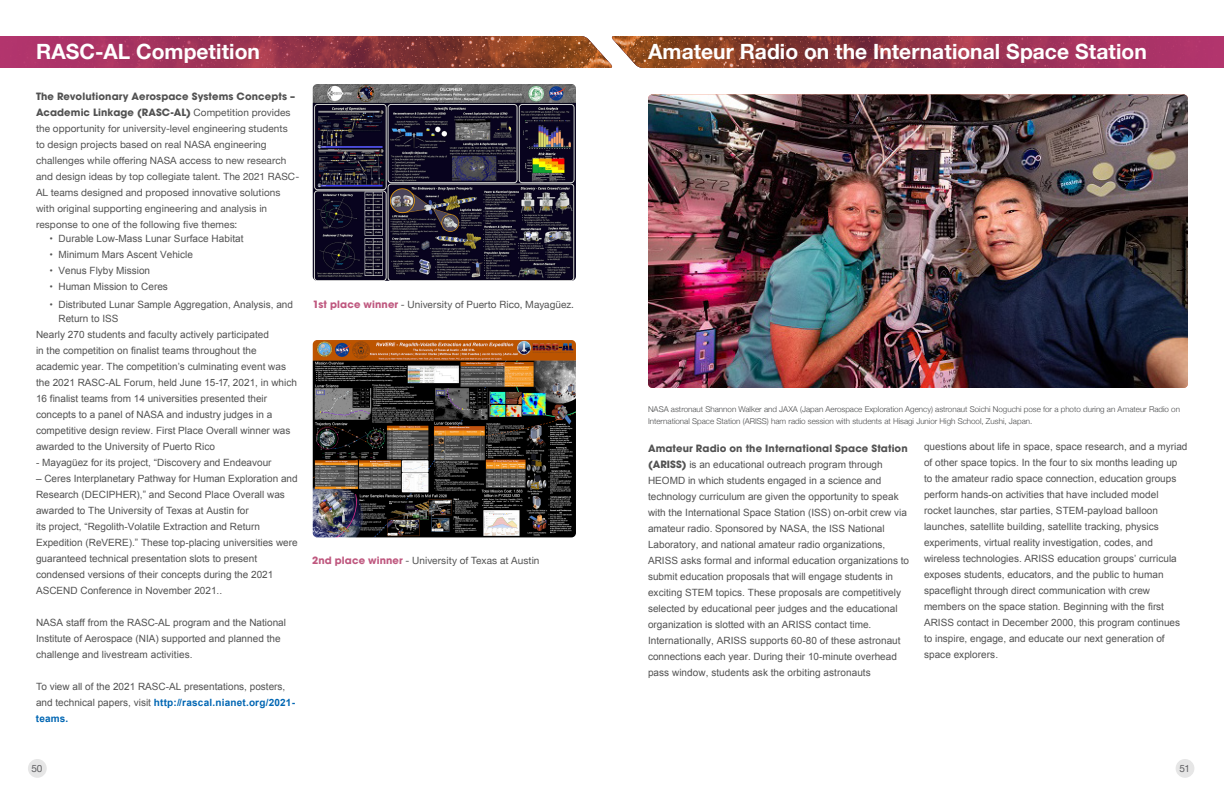
<style>
.page{position:relative;width:1224px;height:792px;background:#fff}
.page>*{position:absolute;margin:0;border:0;box-sizing:border-box;transform-origin:0 0}
.H4_Title{font:700 21px "Helvetica Neue";letter-spacing:.005em;color:#fff}
.Bodycopy{font:10px/16px "Arial";color:#525252}
.Bodycopy-2{font:10px/16px "Helvetica Neue";letter-spacing:.005em;color:#525252}
.t1{font:10px "Helvetica Neue";color:#606063}
.CAPTIONS{font:300 8px/12px "Helvetica Neue";color:#4b4c4d}
.s1{font-family:"ITC Avant Garde Pro";font-weight:700}
.s2{font-family:"Helvetica Neue"}
.s3{font-weight:700;color:#0166b3}
.s4{font-family:"ITC Avant Garde Pro";font-weight:700;color:#bf587f}
</style>
<div class="page">
<svg style="left:613px;top:36px;width:611px;height:32px;background:#993c4a"></svg>
<img style="left:0;top:36px;width:613px;height:32px">
<img style="left:313px;top:84px;width:263px;height:197px">
<img style="left:313px;top:340px;width:263px;height:197px">
<img style="left:648px;top:94px;width:540px;height:294px">
<div style="left:28px;top:759px;width:19px;height:19px;background:#e6e6e6;border-radius:50%"></div>
<div style="left:1176px;top:759px;width:18px;height:19px;background:#e6e6e6;border-radius:50%"></div>
<p class="H4_Title" style="left:36px;top:35px;width:226px">RASC-AL Competition</p>
<p class="Bodycopy-2" style="left:36px;top:89px;width:265px"><span class="s1">The Revolutionary Aerospace Systems Concepts – Academic Linkage (RASC-AL)</span> Competition provides the opportunity for university-level engineering students<br>to design projects based on real NASA engineering challenges while offering NASA access to new research and design ideas by top collegiate talent. The 2021 RASC-AL teams designed and proposed innovative solutions with original supporting engineering and analysis in response to one of the following five themes:</p>
<p class="Bodycopy" style="left:50px;top:231px;width:196px"><span class="s2">•</span> Durable Low-Mass Lunar Surface Habitat</p>
<p class="Bodycopy" style="left:50px;top:247px;width:145px"><span class="s2">•</span> Minimum Mars Ascent Vehicle</p>
<p class="Bodycopy" style="left:50px;top:263px;width:102px"><span class="s2">•</span> Venus Flyby Mission</p>
<p class="Bodycopy" style="left:50px;top:279px;width:120px"><span class="s2">•</span> Human Mission to Ceres</p>
<p class="Bodycopy" style="left:50px;top:297px;width:245px"><span class="s2">•</span> Distributed Lunar Sample Aggregation, Analysis, and</p>
<p class="Bodycopy" style="left:36px;top:311px;width:262px;text-indent:22px">Return to ISS<br>Nearly 270 students and faculty actively participated<br>in the competition on finalist teams throughout the academic year. The competition’s culminating event was the 2021 RASC-AL Forum, held June 15-17, 2021, in which 16 finalist teams from 14 universities presented their concepts to a panel of NASA and industry judges in a competitive design review. First Place Overall winner was awarded to the University of Puerto Rico</p>
<p class="Bodycopy" style="left:36px;top:455px;width:237px">- Mayagüez for its project, “Discovery and Endeavour</p>
<p class="Bodycopy" style="left:36px;top:471px;width:263px">– Ceres Interplanetary Pathway for Human Exploration and Research (DECIPHER),” and Second Place Overall was awarded to The University of Texas at Austin for<br>its project, “Regolith-Volatile Extraction and Return Expedition (ReVERE).” These top-placing universities were guaranteed technical presentation slots to present condensed versions of their concepts during the 2021<br>ASCEND Conference in November 2021..</p>
<p class="Bodycopy" style="left:36px;top:615px;width:252px">NASA staff from the RASC-AL program and the National<br>Institute of Aerospace (NIA) supported and planned the challenge and livestream activities.</p>
<p class="Bodycopy" style="left:36px;top:679px;width:261px">To view all of the 2021 RASC-AL presentations, posters, and technical papers, visit <span class="s3">http://rascal.nianet.org/2021- teams.</span></p>
<p class="Bodycopy-2" style="left:313px;top:297px;width:263px"><span class="s4">1st place winner</span> - University of Puerto Rico, Mayagüez.</p>
<p class="Bodycopy-2" style="left:312px;top:553px;width:229px"><span class="s4">2nd place winner</span> - University of Texas at Austin</p>
<p class="H4_Title" style="left:648px;top:35px;width:500px">Amateur Radio on the International Space Station</p>
<p class="CAPTIONS" style="left:648px;top:402px;width:534px">NASA astronaut Shannon Walker and JAXA (Japan Aerospace Exploration Agency) astronaut Soichi Noguchi pose for a photo during an Amateur Radio on<br>International Space Station (ARISS) ham radio session with students at Hisagi Junior High School, Zushi, Japan.</p>
<p class="Bodycopy" style="left:648px;top:441px;width:263px"><span class="s1">Amateur Radio on the International Space Station (ARISS)</span> is an educational outreach program through HEOMD in which students engaged in a science and technology curriculum are given the opportunity to speak with the International Space Station (ISS) on-orbit crew via amateur radio. Sponsored by NASA, the ISS National Laboratory, and national amateur radio organizations, ARISS asks formal and informal education organizations to submit education proposals that will engage students in exciting STEM topics. These proposals are competitively selected by educational peer judges and the educational organization is slotted with an ARISS contact time.<br>Internationally, ARISS supports 60-80 of these astronaut connections each year. During their 10-minute overhead pass window, students ask the orbiting astronauts</p>
<p class="Bodycopy" style="left:924px;top:439px;width:265px">questions about life in space, space research, and a myriad of other space topics. In the four to six months leading up to the amateur radio space connection, education groups perform hands-on activities that have included model rocket launches, star parties, STEM-payload balloon launches, satellite building, satellite tracking, physics experiments, virtual reality investigation, codes, and wireless technologies. ARISS education groups’ curricula exposes students, educators, and the public to human spaceflight through direct communication with crew members on the space station. Beginning with the first ARISS contact in December 2000, this program continues to inspire, engage, and educate our next generation of space explorers.</p>
<p class="t1" style="left:31px;top:761px;width:13px">50</p>
<p class="t1" style="left:1179px;top:761px;width:12px">51</p>
</div>
